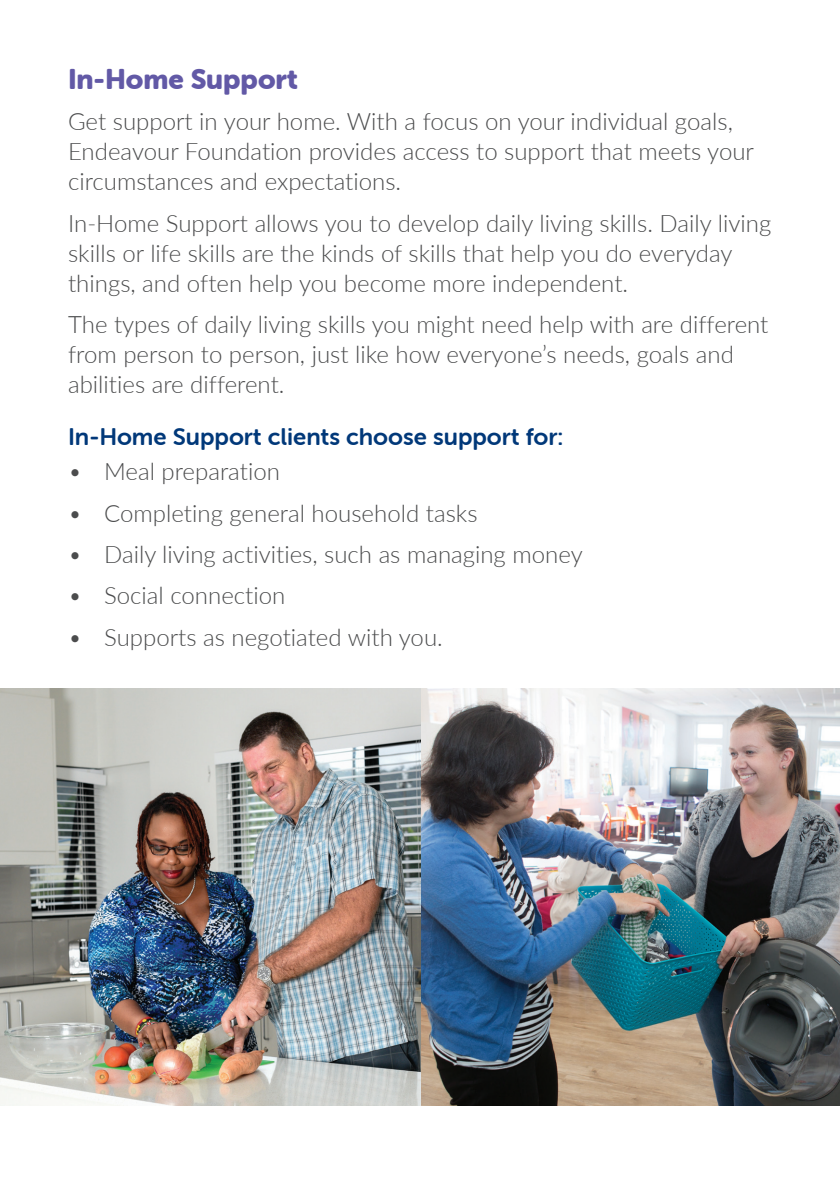
<style>
.page{position:relative;width:840px;height:1191px;background:#fff}
.page>*{position:absolute;margin:0;border:0;box-sizing:border-box;transform-origin:0 0}
.Heading{font:28px "Museo Sans Rounded 900";color:#6259a6}
.Body_copy{font:300 24px/30px "Lato";color:#4b4c4d}
.Sub_Heading{font:24px "Museo Sans Rounded 700";color:#013879}
</style>
<div class="page">
<img style="left:0;top:688px;width:421px;height:418px">
<img style="left:421px;top:688px;width:418px;height:418px">
<p class="Heading" style="left:68px;top:63px;width:231px">In-Home Support</p>
<p class="Body_copy" style="left:68px;top:106px;width:687px">Get support in your home. With a focus on your individual goals,<br>Endeavour Foundation provides access to support that meets your circumstances and expectations.</p>
<p class="Body_copy" style="left:68px;top:207px;width:704px">In-Home Support allows you to develop daily living skills. Daily living skills or life skills are the kinds of skills that help you do everyday things, and often help you become more independent.</p>
<p class="Body_copy" style="left:68px;top:309px;width:701px">The types of daily living skills you might need help with are different from person to person, just like how everyone’s needs, goals and abilities are different.</p>
<p class="Sub_Heading" style="left:68px;top:423px;width:496px">In-Home Support clients choose support for:</p>
<p class="Body_copy" style="left:68px;top:456px;width:213px">• Meal preparation</p>
<p class="Body_copy" style="left:68px;top:497px;width:410px">• Completing general household tasks</p>
<p class="Body_copy" style="left:68px;top:538px;width:516px">• Daily living activities, such as managing money</p>
<p class="Body_copy" style="left:68px;top:580px;width:219px">• Social connection</p>
<p class="Body_copy" style="left:68px;top:621px;width:376px">• Supports as negotiated with you.</p>
</div>
